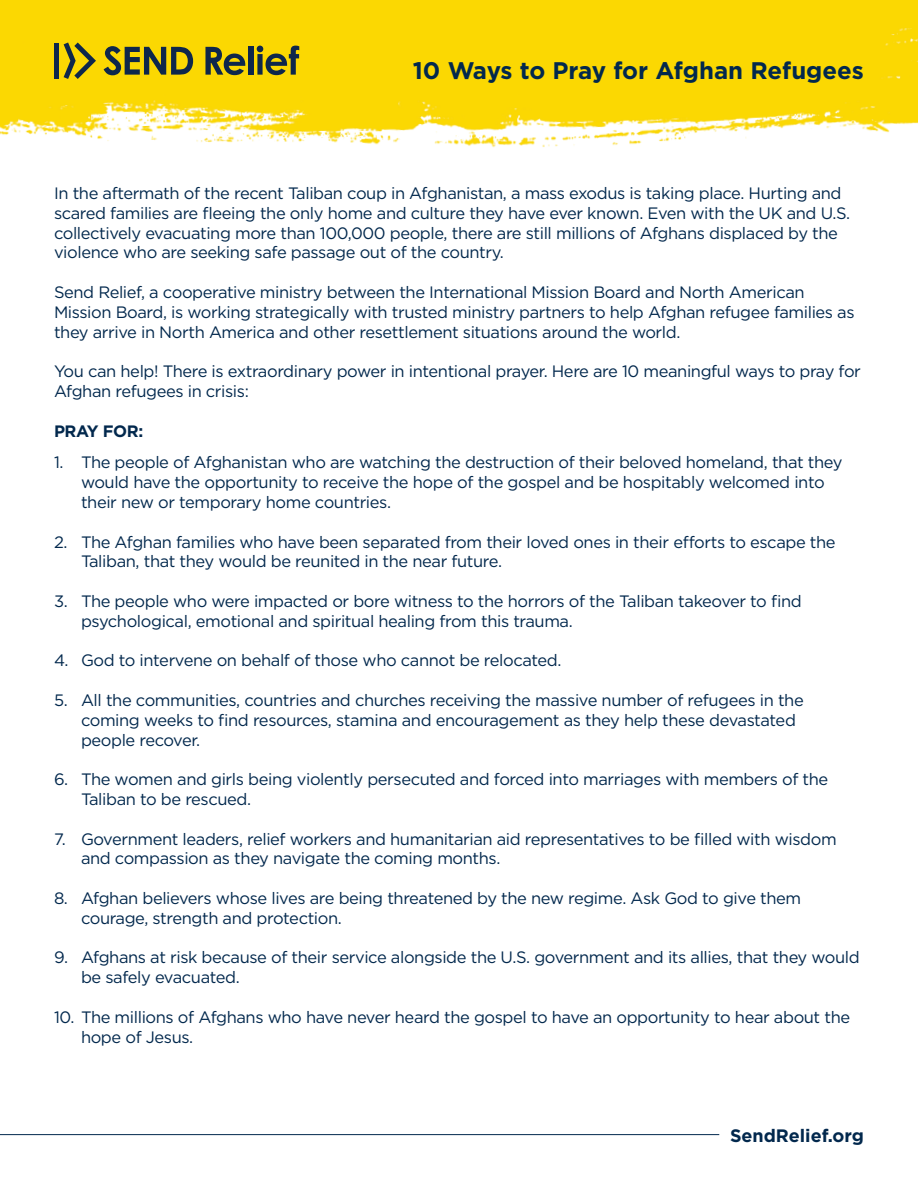
<style>
.page{position:relative;width:918px;height:1188px;background:#fff}
.page>*{position:absolute;margin:0;border:0;box-sizing:border-box;transform-origin:0 0}
.t1{font:700 24px "Gotham";color:#02284d}
.t2{font:700 18px "Gotham";color:#02284d}
.Numbered_List{font:16.5px/19.8px "Gotham";letter-spacing:-.025em;color:#02284d}
.Numbered_List-2{font:700 16.5px "Gotham";letter-spacing:-.025em;color:#02284d}
</style>
<div class="page">
<img style="left:0;top:0;width:918px;height:148px">
<div style="left:54px;top:43px;width:5px;height:36px;background:#0e274b"></div>
<svg style="left:64px;top:43px;width:32px;height:36px"></svg>
<svg style="left:104px;top:46px;width:89px;height:29px;background:#807c27"></svg>
<svg style="left:205px;top:47px;width:40px;height:28px"></svg>
<div style="left:248px;top:46px;width:5px;height:29px;background:#0e274b"></div>
<svg style="left:257px;top:46px;width:42px;height:29px"></svg>
<hr style="left:0;top:1134px;width:719px;height:1px;background:#02284d">
<p class="t1" style="left:413px;top:57px;width:453px">10 Ways to Pray for Afghan Refugees</p>
<p class="Numbered_List" style="left:54px;top:183px;width:798px">In the aftermath of the recent Taliban coup in Afghanistan, a mass exodus is taking place. Hurting and scared families are fleeing the only home and culture they have ever known. Even with the UK and U.S. collectively evacuating more than 100,000 people, there are still millions of Afghans displaced by the violence who are seeking safe passage out of the country.</p>
<p class="Numbered_List" style="left:54px;top:282px;width:802px">Send Relief, a cooperative ministry between the International Mission Board and North American<br>Mission Board, is working strategically with trusted ministry partners to help Afghan refugee families as they arrive in North America and other resettlement situations around the world.</p>
<p class="Numbered_List" style="left:54px;top:361px;width:809px">You can help! There is extraordinary power in intentional prayer. Here are 10 meaningful ways to pray for<br>Afghan refugees in crisis:</p>
<p class="Numbered_List-2" style="left:54px;top:421px;width:91px">PRAY FOR:</p>
<p class="Numbered_List" style="left:81px;top:452px;width:763px;text-indent:-27px">1. The people of Afghanistan who are watching the destruction of their beloved homeland, that they would have the opportunity to receive the hope of the gospel and be hospitably welcomed into their new or temporary home countries.</p>
<p class="Numbered_List" style="left:81px;top:531px;width:756px;text-indent:-27px">2. The Afghan families who have been separated from their loved ones in their efforts to escape the<br>Taliban, that they would be reunited in the near future.</p>
<p class="Numbered_List" style="left:81px;top:591px;width:722px;text-indent:-27px">3. The people who were impacted or bore witness to the horrors of the Taliban takeover to find psychological, emotional and spiritual healing from this trauma.</p>
<p class="Numbered_List" style="left:54px;top:650px;width:509px">4. God to intervene on behalf of those who cannot be relocated.</p>
<p class="Numbered_List" style="left:81px;top:690px;width:724px;text-indent:-27px">5. All the communities, countries and churches receiving the massive number of refugees in the coming weeks to find resources, stamina and encouragement as they help these devastated people recover.</p>
<p class="Numbered_List" style="left:81px;top:769px;width:749px;text-indent:-27px">6. The women and girls being violently persecuted and forced into marriages with members of the<br>Taliban to be rescued.</p>
<p class="Numbered_List" style="left:81px;top:828px;width:757px;text-indent:-27px">7. Government leaders, relief workers and humanitarian aid representatives to be filled with wisdom and compassion as they navigate the coming months.</p>
<p class="Numbered_List" style="left:81px;top:888px;width:722px;text-indent:-27px">8. Afghan believers whose lives are being threatened by the new regime. Ask God to give them courage, strength and protection.</p>
<p class="Numbered_List" style="left:81px;top:947px;width:780px;text-indent:-27px">9. Afghans at risk because of their service alongside the U.S. government and its allies, that they would be safely evacuated.</p>
<p class="Numbered_List" style="left:81px;top:1007px;width:771px;text-indent:-27px">10. The millions of Afghans who have never heard the gospel to have an opportunity to hear about the hope of Jesus.</p>
<p class="t2" style="left:730px;top:1125px;width:135px">SendRelief.org</p>
</div>
